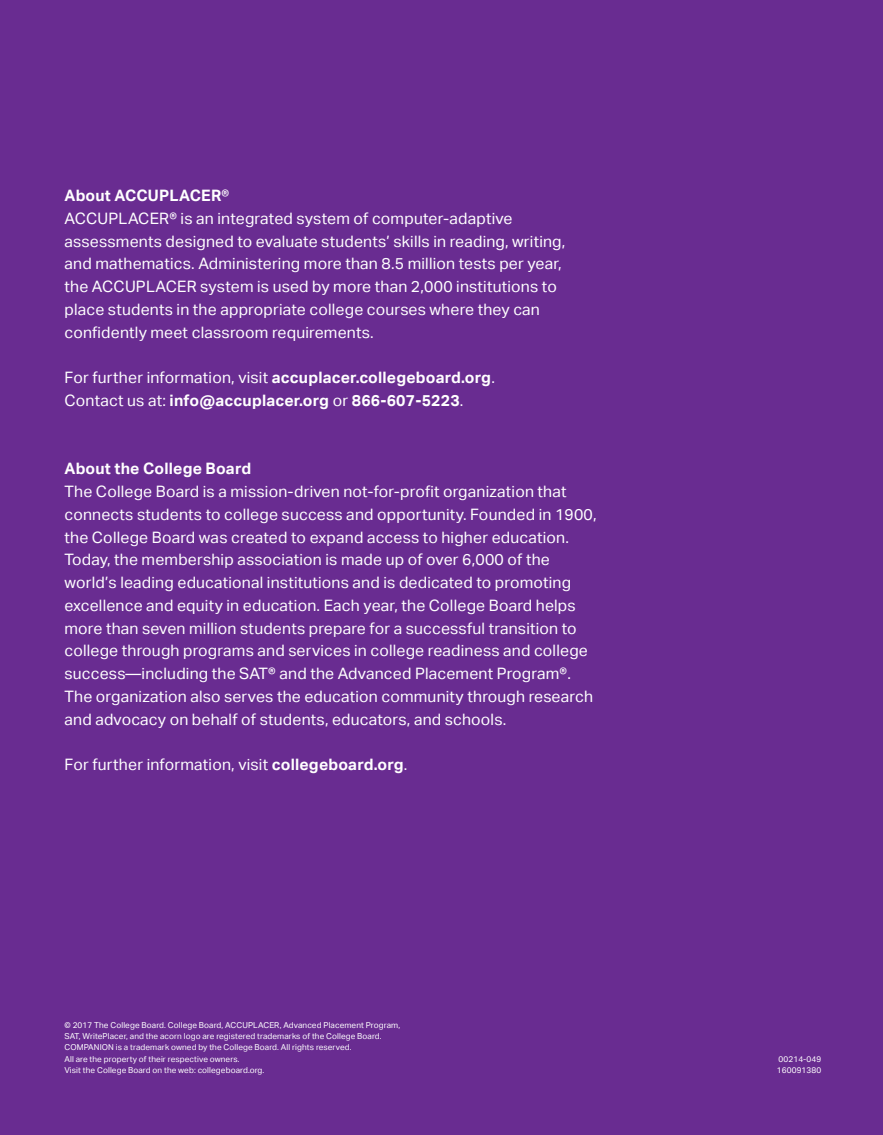
<style>
.page{position:relative;width:883px;height:1135px;background:#fff}
.page>*{position:absolute;margin:0;border:0;box-sizing:border-box;transform-origin:0 0}
.t1{font:15.75px/22.8px "Aktiv Grotesk";letter-spacing:.015em;color:#fff}
.t2{font:700 15.75px/22.8px "Aktiv Grotesk";letter-spacing:.015em;color:#fff}
.t3{font:8.22px/11.4px "Aktiv Grotesk";letter-spacing:.015em;color:#fff}
.s1{font-weight:400}
.s2{font-weight:700}
</style>
<div class="page">
<div style="left:0;top:0;width:882px;height:1134px;background:#692c91"></div>
<p class="t2" style="left:64px;top:184px;width:166px">About ACCUPLACER®</p>
<p class="t1" style="left:64px;top:207px;width:502px">ACCUPLACER® is an integrated system of computer-adaptive assessments designed to evaluate students’ skills in reading, writing, and mathematics. Administering more than 8.5 million tests per year, the ACCUPLACER system is used by more than 2,000 institutions to place students in the appropriate college courses where they can confidently meet classroom requirements.</p>
<p class="t2" style="left:64px;top:366px;width:431px"><span class="s1">For further information, visit</span> accuplacer.collegeboard.org<span class="s1">.<br>Contact us at:</span> info@accuplacer.org <span class="s1">or</span> 866-607-5223<span class="s1">.</span></p>
<p class="t2" style="left:64px;top:457px;width:188px">About the College Board</p>
<p class="t1" style="left:64px;top:480px;width:533px">The College Board is a mission-driven not-for-profit organization that connects students to college success and opportunity. Founded in 1900, the College Board was created to expand access to higher education.<br>Today, the membership association is made up of over 6,000 of the world’s leading educational institutions and is dedicated to promoting excellence and equity in education. Each year, the College Board helps more than seven million students prepare for a successful transition to college through programs and services in college readiness and college success—including the SAT® and the Advanced Placement Program®.<br>The organization also serves the education community through research and advocacy on behalf of students, educators, and schools.</p>
<p class="t1" style="left:64px;top:753px;width:344px">For further information, visit <span class="s2">collegeboard.org</span>.</p>
<p class="t3" style="left:64px;top:1018px;width:337px">© 2017 The College Board. College Board, ACCUPLACER, Advanced Placement Program, SAT, WritePlacer, and the acorn logo are registered trademarks of the College Board.<br>COMPANION is a trademark owned by the College Board. All rights reserved.<br>All are the property of their respective owners.<br>Visit the College Board on the web: collegeboard.org.</p>
<p class="t3" style="left:776px;top:1052px;width:46px">00214-049<br>160091380</p>
</div>
